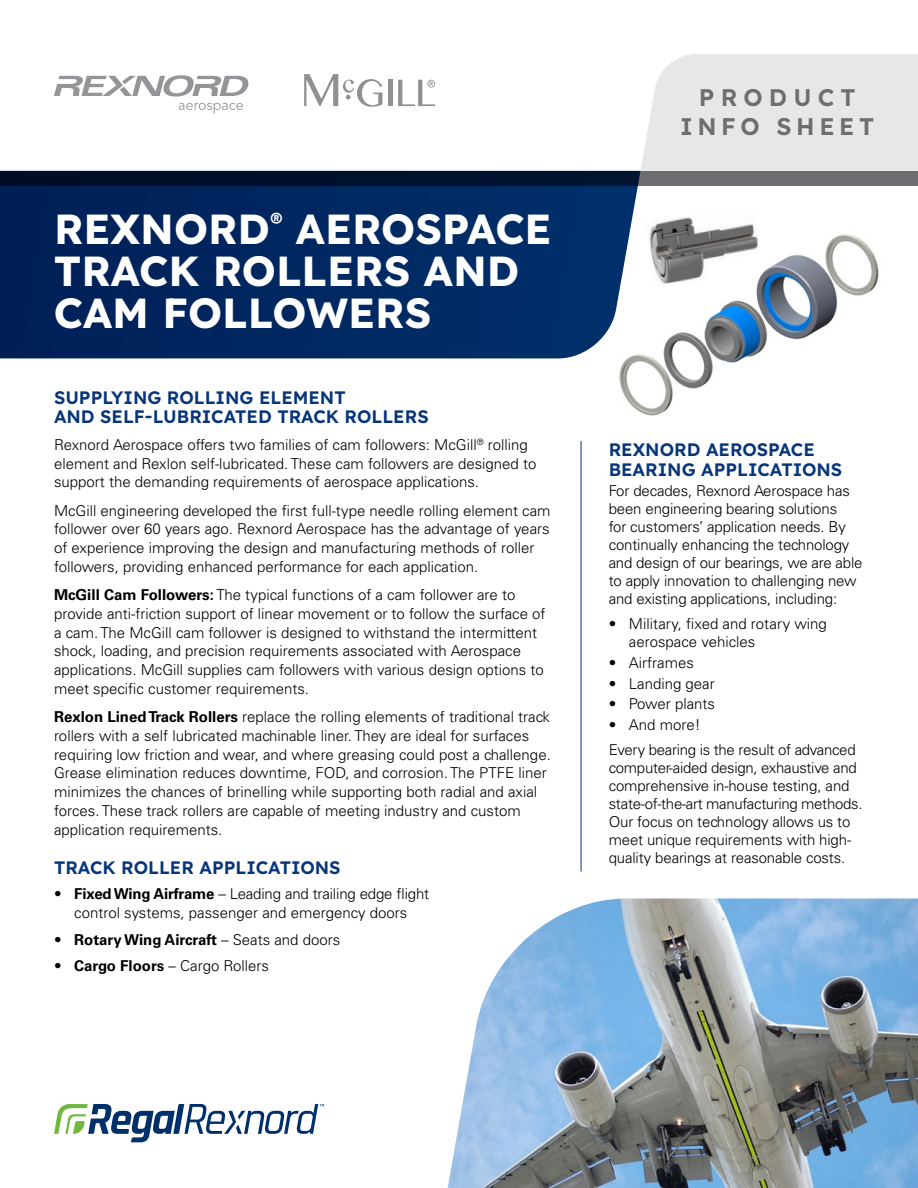
<style>
.page{position:relative;width:918px;height:1188px;background:#fff}
.page>*{position:absolute;margin:0;border:0;box-sizing:border-box;transform-origin:0 0}
.t1{font:42px/42px "Lexend";color:#fff}
.t2{font:24px/28.8px "Lexend";letter-spacing:.195em;color:#6d6e71;text-align:center}
.t3{font:18px/19.5px "Lexend";color:#06357a}
.t4{font:300 15px/18.8px "Univers LT Std";color:#000}
.t5{font:300 15px/25px "Univers LT Std";letter-spacing:-.02em;color:#000}
.t6{font:700 15px "Univers LT Std";color:#000}
.s1{font-weight:700}
.s2{font-weight:300}
</style>
<div class="page">
<img style="left:619px;top:234px;width:260px;height:182px">
<svg style="left:54px;top:1104px;width:270px;height:38px"></svg>
<img style="left:448px;top:899px;width:470px;height:289px">
<div style="left:641px;top:54px;width:277px;height:117px;background:#e6e7e8"></div>
<svg style="left:0;top:185px;width:641px;height:173px;background:#082e65"></svg>
<svg style="left:0;top:171px;width:918px;height:14px;background:#202c3f"></svg>
<svg style="left:54px;top:75px;width:194px;height:22px"></svg>
<svg style="left:179px;top:103px;width:64px;height:11px"></svg>
<hr style="left:388px;top:80px;width:4px;height:26px;background:#918f8f">
<svg style="left:304px;top:74px;width:78px;height:33px"></svg>
<svg style="left:398px;top:80px;width:37px;height:26px"></svg>
<hr style="left:581px;top:441px;width:1px;height:431px;background:#06357a">
<img style="left:645px;top:217px;width:115px;height:69px">
<h1 class="t1" style="left:54px;top:206px;width:499px">REXNORD<sup>®</sup> AEROSPACE<br>TRACK ROLLERS AND<br>CAM FOLLOWERS</h1>
<p class="t3" style="left:54px;top:386px;width:376px">SUPPLYING ROLLING ELEMENT<br>AND SELF-LUBRICATED TRACK ROLLERS</p>
<p class="t4" style="left:54px;top:435px;width:484px">Rexnord Aerospace offers two families of cam followers: McGill<sup>®</sup> rolling element and Rexlon self-lubricated. These cam followers are designed to support the demanding requirements of aerospace applications.</p>
<p class="t4" style="left:54px;top:501px;width:498px">McGill engineering developed the first full-type needle rolling element cam follower over 60 years ago. Rexnord Aerospace has the advantage of years of experience improving the design and manufacturing methods of roller followers, providing enhanced performance for each application.</p>
<p class="t4" style="left:54px;top:585px;width:493px"><span class="s1">McGill Cam Followers:</span> The typical functions of a cam follower are to provide anti-friction support of linear movement or to follow the surface of a cam. The McGill cam follower is designed to withstand the intermittent shock, loading, and precision requirements associated with Aerospace applications. McGill supplies cam followers with various design options to meet specific customer requirements.</p>
<p class="t4" style="left:54px;top:707px;width:498px"><span class="s1">Rexlon Lined Track Rollers</span> replace the rolling elements of traditional track rollers with a self lubricated machinable liner. They are ideal for surfaces requiring low friction and wear, and where greasing could post a challenge.<br>Grease elimination reduces downtime, FOD, and corrosion. The PTFE liner minimizes the chances of brinelling while supporting both radial and axial forces. These track rollers are capable of meeting industry and custom application requirements.</p>
<p class="t3" style="left:54px;top:857px;width:288px">TRACK ROLLER APPLICATIONS</p>
<p class="t4" style="left:54px;top:884px;width:377px;text-align:center">• <span class="s1">Fixed Wing Airframe</span> – Leading and trailing edge flight control systems, passenger and emergency doors</p>
<p class="t6" style="left:54px;top:930px;width:288px"><span class="s2">•</span> Rotary Wing Aircraft <span class="s2">– Seats and doors</span></p>
<p class="t4" style="left:54px;top:957px;width:217px">• <span class="s1">Cargo Floors</span> – Cargo Rollers</p>
<h2 class="t2" style="left:680px;top:82px;width:196px">PRODUCT<br>INFO SHEET</h2>
<p class="t3" style="left:609px;top:439px;width:235px">REXNORD AEROSPACE<br>BEARING APPLICATIONS</p>
<p class="t4" style="left:609px;top:482px;width:255px;line-height:18px">For decades, Rexnord Aerospace has been engineering bearing solutions<br>for customers’ application needs. By continually enhancing the technology and design of our bearings, we are able to apply innovation to challenging new and existing applications, including:</p>
<p class="t4" style="left:629px;top:615px;width:199px;line-height:18px;text-indent:-20px">• Military, fixed and rotary wing aerospace vehicles</p>
<p class="t4" style="left:609px;top:653px;width:87px">• Airframes</p>
<p class="t4" style="left:609px;top:674px;width:108px">• Landing gear</p>
<p class="t4" style="left:609px;top:695px;width:108px">• Power plants</p>
<p class="t5" style="left:609px;top:712px;width:249px">• And more!<br>Every bearing is the result of advanced</p>
<p class="t4" style="left:609px;top:759px;width:255px;line-height:18px">computer-aided design, exhaustive and comprehensive in-house testing, and state-of-the-art manufacturing methods.<br>Our focus on technology allows us to meet unique requirements with high&shy;quality bearings at reasonable costs.</p>
</div>
